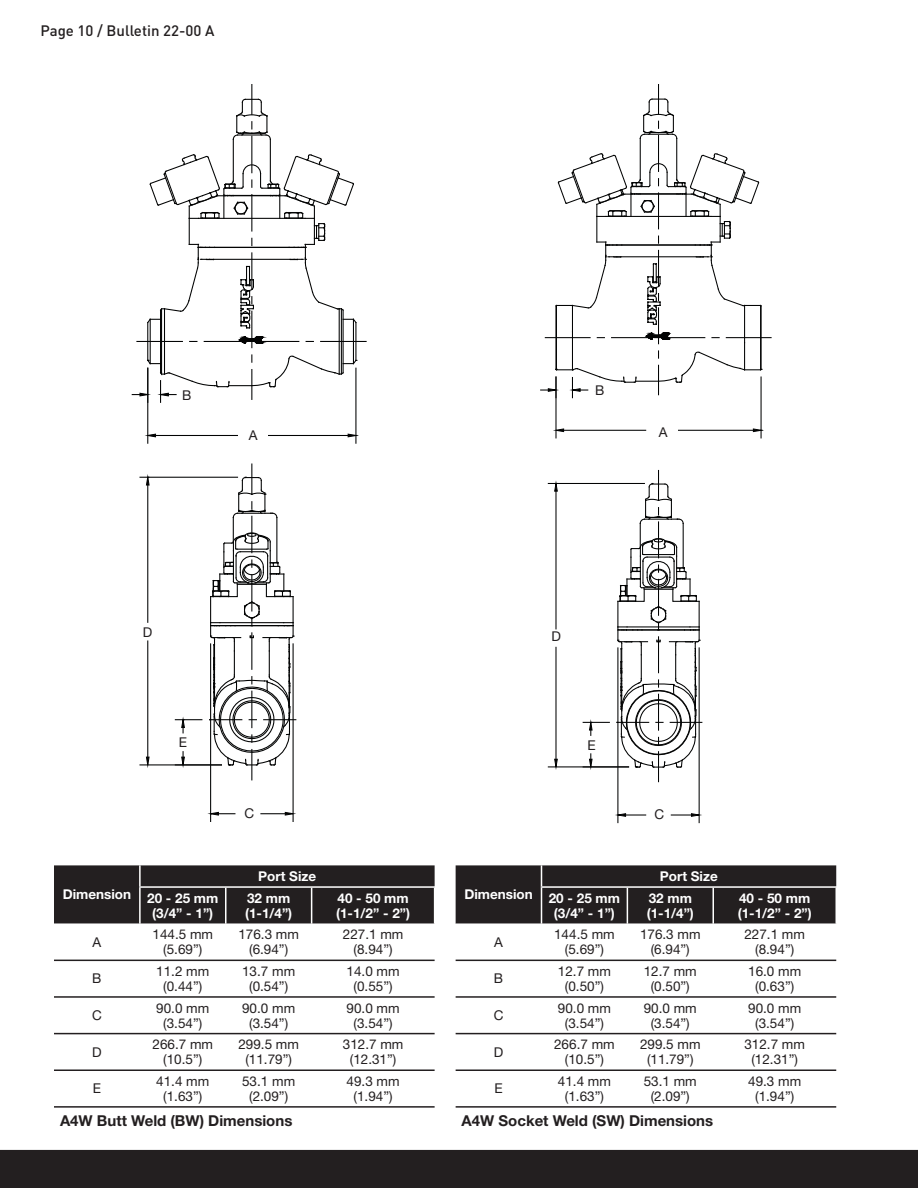
<style>
.page{position:relative;width:918px;height:1188px;background:#fff}
.page>*{position:absolute;margin:0;border:0;box-sizing:border-box;transform-origin:0 0}
.t1{font:700 15px "Helvetica Neue LT Std";color:#231f20}
.t2{font:500 15px "DINOT";color:#231f20}
.t3{font:13.5px/15px "Helvetica Neue LT Std";color:#231f20;text-align:center}
.t4{font:700 13.5px/15px "Helvetica Neue LT Std";color:#fff}
.t5{font:4.35px "Arial";letter-spacing:-.01em;color:#020303}
.t6{font:4.2px "Arial";letter-spacing:-.01em;color:#020303}
</style>
<div class="page">
<div style="left:0;top:1150px;width:918px;height:38px;background:#231f20"></div>
<hr style="left:270px;top:139px;width:1px;height:42px;background:#020303">
<hr style="left:233px;top:139px;width:1px;height:42px;background:#020303">
<hr style="left:140px;top:764px;width:81px;height:1px;background:#020303">
<hr style="left:140px;top:477px;width:98px;height:1px;background:#020303">
<hr style="left:147px;top:641px;width:1px;height:116px;background:#020303">
<hr style="left:147px;top:485px;width:1px;height:137px;background:#020303">
<svg style="left:145px;top:756px;width:5px;height:12px"></svg>
<svg style="left:145px;top:474px;width:5px;height:12px"></svg>
<hr style="left:147px;top:368px;width:1px;height:75px;background:#020303">
<hr style="left:355px;top:368px;width:1px;height:75px;background:#020303">
<hr style="left:155px;top:435px;width:84px;height:1px;background:#020303">
<hr style="left:265px;top:435px;width:83px;height:1px;background:#020303">
<svg style="left:145px;top:433px;width:12px;height:5px"></svg>
<svg style="left:347px;top:433px;width:12px;height:5px"></svg>
<svg style="left:181px;top:752px;width:5px;height:16px"></svg>
<svg style="left:175px;top:716px;width:27px;height:17px"></svg>
<hr style="left:293px;top:644px;width:1px;height:177px;background:#020303">
<hr style="left:210px;top:644px;width:1px;height:177px;background:#020303">
<svg style="left:261px;top:811px;width:35px;height:5px"></svg>
<svg style="left:207px;top:811px;width:28px;height:5px"></svg>
<svg style="left:232px;top:85px;width:39px;height:56px"></svg>
<hr style="left:251px;top:136px;width:1px;height:37px;background:#020303">
<hr style="left:251px;top:464px;width:1px;height:30px;background:#020303">
<hr style="left:251px;top:749px;width:1px;height:31px;background:#020303">
<hr style="left:321px;top:341px;width:45px;height:1px;background:#020303">
<hr style="left:264px;top:719px;width:32px;height:1px;background:#020303">
<svg style="left:132px;top:153px;width:225px;height:249px"></svg>
<svg style="left:209px;top:476px;width:85px;height:290px"></svg>
<div style="left:238px;top:431px;width:30px;height:10px;background:#fff"></div>
<div style="left:182px;top:390px;width:9px;height:10px;background:#fff"></div>
<hr style="left:676px;top:138px;width:1px;height:41px;background:#020303">
<hr style="left:640px;top:138px;width:1px;height:41px;background:#020303">
<hr style="left:548px;top:766px;width:81px;height:1px;background:#020303">
<hr style="left:548px;top:483px;width:96px;height:1px;background:#020303">
<hr style="left:555px;top:647px;width:2px;height:112px;background:#020303">
<hr style="left:555px;top:491px;width:2px;height:138px;background:#020303">
<svg style="left:554px;top:758px;width:5px;height:12px"></svg>
<svg style="left:554px;top:480px;width:5px;height:12px"></svg>
<hr style="left:555px;top:377px;width:2px;height:61px;background:#020303">
<hr style="left:761px;top:377px;width:1px;height:61px;background:#020303">
<hr style="left:564px;top:430px;width:82px;height:1px;background:#020303">
<hr style="left:671px;top:430px;width:82px;height:1px;background:#020303">
<svg style="left:553px;top:428px;width:12px;height:5px"></svg>
<svg style="left:752px;top:428px;width:12px;height:5px"></svg>
<svg style="left:588px;top:754px;width:5px;height:16px"></svg>
<svg style="left:583px;top:719px;width:26px;height:16px"></svg>
<hr style="left:699px;top:648px;width:1px;height:175px;background:#020303">
<hr style="left:617px;top:648px;width:1px;height:175px;background:#020303">
<hr style="left:671px;top:814px;width:20px;height:2px;background:#020303">
<hr style="left:626px;top:814px;width:20px;height:2px;background:#020303">
<svg style="left:690px;top:813px;width:12px;height:5px"></svg>
<svg style="left:615px;top:813px;width:12px;height:5px"></svg>
<hr style="left:658px;top:136px;width:1px;height:35px;background:#020303">
<hr style="left:658px;top:470px;width:1px;height:30px;background:#020303">
<hr style="left:658px;top:752px;width:1px;height:30px;background:#020303">
<hr style="left:726px;top:337px;width:45px;height:1px;background:#020303">
<hr style="left:670px;top:722px;width:32px;height:1px;background:#020303">
<svg style="left:617px;top:483px;width:83px;height:285px"></svg>
<svg style="left:541px;top:153px;width:222px;height:245px"></svg>
<svg style="left:639px;top:85px;width:39px;height:55px"></svg>
<div style="left:649px;top:428px;width:29px;height:9px;background:#fff"></div>
<div style="left:595px;top:386px;width:10px;height:9px;background:#fff"></div>
<div style="left:54px;top:865px;width:381px;height:59px;background:#231f20"></div>
<svg style="left:54px;top:959px;width:381px;height:76px"></svg>
<hr style="left:54px;top:960px;width:381px;height:1px;background:#231f20">
<hr style="left:54px;top:996px;width:381px;height:2px;background:#231f20">
<hr style="left:54px;top:1033px;width:381px;height:1px;background:#231f20">
<hr style="left:54px;top:1069px;width:381px;height:2px;background:#231f20">
<hr style="left:139px;top:888px;width:2px;height:36px;background:#fff">
<hr style="left:225px;top:888px;width:1px;height:36px;background:#fff">
<hr style="left:311px;top:888px;width:1px;height:36px;background:#fff">
<hr style="left:434px;top:888px;width:1px;height:36px;background:#fff">
<hr style="left:139px;top:865px;width:2px;height:21px;background:#fff">
<hr style="left:139px;top:886px;width:296px;height:2px;background:#fff">
<hr style="left:54px;top:1106px;width:381px;height:2px;background:#231f20">
<svg style="left:456px;top:959px;width:380px;height:76px"></svg>
<hr style="left:456px;top:960px;width:380px;height:1px;background:#231f20">
<hr style="left:456px;top:996px;width:380px;height:2px;background:#231f20">
<hr style="left:456px;top:1033px;width:380px;height:1px;background:#231f20">
<hr style="left:456px;top:1069px;width:380px;height:2px;background:#231f20">
<div style="left:456px;top:865px;width:380px;height:59px;background:#231f20"></div>
<hr style="left:541px;top:886px;width:296px;height:2px;background:#fff">
<hr style="left:456px;top:1106px;width:380px;height:2px;background:#231f20">
<p class="t2" style="left:40px;top:25px;width:176px">Page 10 / Bulletin 22-00 A</p>
<p class="t3" style="left:182px;top:389px;width:11px">B</p>
<p class="t5" style="left:183px;top:392px;width:10px">.551</p>
<p class="t3" style="left:249px;top:429px;width:10px">A</p>
<p class="t5" style="left:246px;top:433px;width:12px">8.938</p>
<p class="t3" style="left:595px;top:384px;width:11px">B</p>
<p class="t6" style="left:595px;top:388px;width:10px">.719</p>
<p class="t3" style="left:659px;top:426px;width:10px">A</p>
<p class="t3" style="left:143px;top:626px;width:11px">D</p>
<p class="t5" style="left:141px;top:629px;width:15px">12.334</p>
<p class="t3" style="left:552px;top:630px;width:11px">D</p>
<p class="t6" style="left:549px;top:636px;width:14px">12.334</p>
<p class="t3" style="left:179px;top:736px;width:10px">E</p>
<p class="t5" style="left:177px;top:740px;width:12px">1.938</p>
<p class="t3" style="left:587px;top:738px;width:10px">E</p>
<p class="t6" style="left:585px;top:742px;width:12px">1.938</p>
<p class="t3" style="left:244px;top:807px;width:11px">C</p>
<p class="t5" style="left:242px;top:811px;width:12px">3.540</p>
<p class="t3" style="left:655px;top:808px;width:11px">C</p>
<p class="t6" style="left:653px;top:813px;width:12px">3.540</p>
<p class="t4" style="left:258px;top:870px;width:60px">Port Size</p>
<p class="t4" style="left:660px;top:870px;width:60px">Port Size</p>
<p class="t4" style="left:63px;top:888px;width:70px">Dimension</p>
<p class="t4" style="left:147px;top:892px;width:73px;text-align:center">20 - 25 mm (3/4” - 1”)</p>
<p class="t4" style="left:245px;top:892px;width:49px">32 mm (1-1/4”)</p>
<p class="t4" style="left:336px;top:892px;width:76px">40 - 50 mm (1-1/2” - 2”)</p>
<p class="t4" style="left:464px;top:888px;width:70px">Dimension</p>
<p class="t4" style="left:549px;top:892px;width:73px;text-align:center">20 - 25 mm (3/4” - 1”)</p>
<p class="t4" style="left:647px;top:892px;width:49px">32 mm (1-1/4”)</p>
<p class="t4" style="left:738px;top:892px;width:76px">40 - 50 mm (1-1/2” - 2”)</p>
<p class="t3" style="left:93px;top:936px;width:10px">A</p>
<p class="t3" style="left:153px;top:928px;width:62px">144.5 mm (5.69”)</p>
<p class="t3" style="left:238px;top:928px;width:62px">176.3 mm (6.94”)</p>
<p class="t3" style="left:343px;top:928px;width:62px">227.1 mm (8.94”)</p>
<p class="t3" style="left:92px;top:972px;width:11px">B</p>
<p class="t3" style="left:156px;top:965px;width:55px">11.2 mm (0.44”)</p>
<p class="t3" style="left:242px;top:965px;width:55px">13.7 mm (0.54”)</p>
<p class="t3" style="left:347px;top:965px;width:55px">14.0 mm (0.55”)</p>
<p class="t3" style="left:92px;top:1009px;width:11px">C</p>
<p class="t3" style="left:156px;top:1001px;width:55px">90.0 mm (3.54”)</p>
<p class="t3" style="left:242px;top:1001px;width:55px">90.0 mm (3.54”)</p>
<p class="t3" style="left:347px;top:1001px;width:55px">90.0 mm (3.54”)</p>
<p class="t3" style="left:92px;top:1046px;width:11px">D</p>
<p class="t3" style="left:153px;top:1038px;width:62px">266.7 mm (10.5”)</p>
<p class="t3" style="left:238px;top:1038px;width:62px">299.5 mm (11.79”)</p>
<p class="t3" style="left:343px;top:1038px;width:62px">312.7 mm (12.31”)</p>
<p class="t3" style="left:93px;top:1082px;width:10px">E</p>
<p class="t3" style="left:156px;top:1075px;width:55px">41.4 mm (1.63”)</p>
<p class="t3" style="left:242px;top:1075px;width:55px">53.1 mm (2.09”)</p>
<p class="t3" style="left:347px;top:1075px;width:55px">49.3 mm (1.94”)</p>
<p class="t1" style="left:60px;top:1115px;width:234px">A4W Butt Weld (BW) Dimensions</p>
<p class="t3" style="left:494px;top:936px;width:10px">A</p>
<p class="t3" style="left:554px;top:928px;width:62px">144.5 mm (5.69”)</p>
<p class="t3" style="left:640px;top:928px;width:62px">176.3 mm (6.94”)</p>
<p class="t3" style="left:744px;top:928px;width:62px">227.1 mm (8.94”)</p>
<p class="t3" style="left:494px;top:972px;width:11px">B</p>
<p class="t3" style="left:558px;top:965px;width:55px">12.7 mm (0.50”)</p>
<p class="t3" style="left:644px;top:965px;width:55px">12.7 mm (0.50”)</p>
<p class="t3" style="left:748px;top:965px;width:55px">16.0 mm (0.63”)</p>
<p class="t3" style="left:494px;top:1009px;width:11px">C</p>
<p class="t3" style="left:558px;top:1001px;width:55px">90.0 mm (3.54”)</p>
<p class="t3" style="left:644px;top:1001px;width:55px">90.0 mm (3.54”)</p>
<p class="t3" style="left:748px;top:1001px;width:55px">90.0 mm (3.54”)</p>
<p class="t3" style="left:494px;top:1046px;width:11px">D</p>
<p class="t3" style="left:554px;top:1038px;width:62px">266.7 mm (10.5”)</p>
<p class="t3" style="left:640px;top:1038px;width:62px">299.5 mm (11.79”)</p>
<p class="t3" style="left:744px;top:1038px;width:62px">312.7 mm (12.31”)</p>
<p class="t3" style="left:494px;top:1082px;width:10px">E</p>
<p class="t3" style="left:558px;top:1075px;width:55px">41.4 mm (1.63”)</p>
<p class="t3" style="left:644px;top:1075px;width:55px">53.1 mm (2.09”)</p>
<p class="t3" style="left:748px;top:1075px;width:55px">49.3 mm (1.94”)</p>
<p class="t1" style="left:462px;top:1115px;width:253px">A4W Socket Weld (SW) Dimensions</p>
</div>
